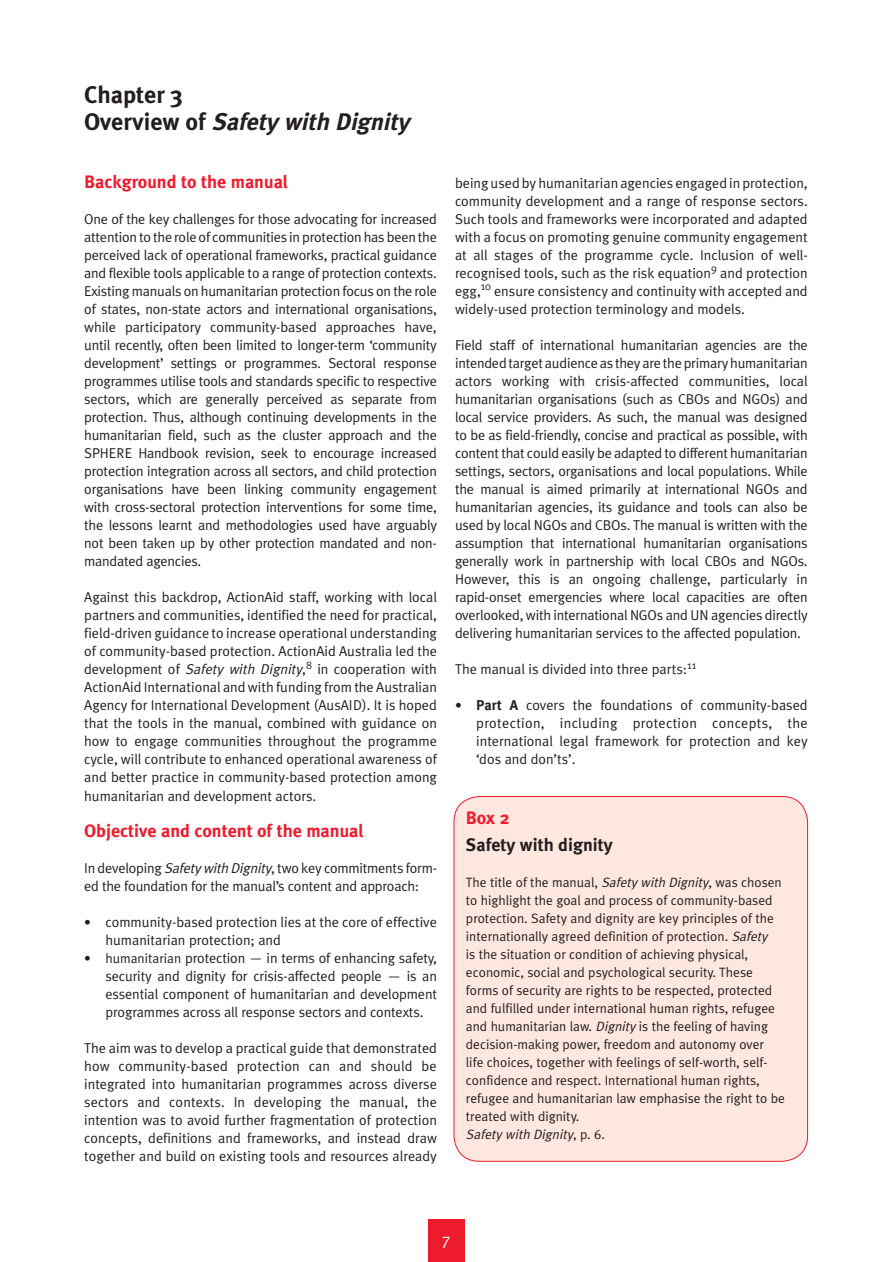
<style>
.page{position:relative;width:892px;height:1262px;background:#fff}
.page>*{position:absolute;margin:0;border:0;box-sizing:border-box;transform-origin:0 0}
.t1{font:700 24px/27px "Meta Plus";color:#231f20}
.t2{font:700 18px "Meta Plus";color:#ee1b2c}
.t3{font:700 18px "Meta Plus";color:#231f20}
.t4{font:14.25px/18px "Meta Plus Normal";color:#231f20;text-align:justify}
.t5{font:13.5px/18px "Meta Plus Normal";color:#231f20}
.s1{font-style:italic}
.s2{font-size:13.5px}
.s3{font-family:"Meta Plus";font-weight:700}
</style>
<div class="page">
<div style="left:428px;top:1218px;width:36px;height:43px;background:#ee1b2c"></div>
<div style="left:454px;top:796px;width:353px;height:364px;background:#fde7df;border-radius:26px"></div>
<h1 class="t1" style="left:84px;top:81px;width:326px">Chapter 3<br>O v e r v i e w o f <span class="s1">Safety with Dignity</span></h1>
<p class="t2" style="left:84px;top:171px;width:206px">Background to the manual</p>
<p class="t4" style="left:84px;top:210px;width:354px">One of the key challenges for those advocating for increased attention to the role of communities in protection has been the perceived lack of operational frameworks, practical guidance and flexible tools applicable to a range of protection contexts.<br>Existing manuals on humanitarian protection focus on the role of states, non-state actors and international organisations, while participatory community-based approaches have, until recently, often been limited to longer-term ‘community development’ settings or programmes. Sectoral response programmes utilise tools and standards specific to respective sectors, which are generally perceived as separate from protection. Thus, although continuing developments in the humanitarian field, such as the cluster approach and the SPHERE Handbook revision, seek to encourage increased protection integration across all sectors, and child protection organisations have been linking community engagement with cross-sectoral protection interventions for some time, the lessons learnt and methodologies used have arguably not been taken up by other protection mandated and non&shy;mandated agencies.</p>
<p class="t4" style="left:84px;top:588px;width:354px">Against this backdrop, ActionAid staff, working with local partners and communities, identified the need for practical, field-driven guidance to increase operational understanding of community-based protection. ActionAid Australia led the development of <span class="s1">Safety with Dignity</span>,<sup>8</sup> in cooperation with ActionAid International and with funding from the Australian Agency for International Development (AusAID). It is hoped that the tools in the manual, combined with guidance on how to engage communities throughout the programme cycle, will contribute to enhanced operational awareness of and better practice in community-based protection among humanitarian and development actors.</p>
<p class="t2" style="left:84px;top:819px;width:281px">Objective and content of the manual</p>
<p class="t4" style="left:84px;top:858px;width:354px">In developing <span class="s1">Safetywith Dignity</span>, two key commitments form&shy;ed the foundation for the manual’s content and approach:</p>
<p class="t4" style="left:105px;top:912px;width:333px;text-indent:-21px"><span class="s2">•</span> community-based protection lies at the core of effective humanitarian protection; and</p>
<p class="t4" style="left:105px;top:948px;width:333px;text-indent:-21px"><span class="s2">• humanitarian</span> protection — in terms of enhancing safety, security and dignity for crisis-affected people — is an essential component of humanitarian and development programmes across all response sectors and contexts.</p>
<p class="t4" style="left:84px;top:1038px;width:354px">The aim was to develop a practical guide that demonstrated how community-based protection can and should be integrated into humanitarian programmes across diverse sectors and contexts. In developing the manual, the intention was to avoid further fragmentation of protection concepts, definitions and frameworks, and instead draw together and build on existing tools and resources already</p>
<p class="t4" style="left:455px;top:174px;width:354px">being used by humanitarian agencies engaged in protection, community development and a range of response sectors.<br>Such tools and frameworks were incorporated and adapted with a focus on promoting genuine community engagement at all stages of the programme cycle. Inclusion of well&shy;recognised tools, such as the risk equation<sup>9</sup> and protection egg,<sup>10</sup> ensure consistency and continuity with accepted and widely-used protection terminology and models.</p>
<p class="t4" style="left:455px;top:336px;width:354px">Field staff of international humanitarian agencies are the intended target audience as they are the primary humanitarian actors working with crisis-affected communities, local humanitarian organisations (such as CBOs and NGOs) and local service providers. As such, the manual was designed to be as field-friendly, concise and practical as possible, with content that could easily be adapted to different humanitarian settings, sectors, organisations and local populations. While the manual is aimed primarily at international NGOs and humanitarian agencies, its guidance and tools can also be used by local NGOs and CBOs. The manual is written with the assumption that international humanitarian organisations generally work in partnership with local CBOs and NGOs.<br>However, this is an ongoing challenge, particularly in rapid-onset emergencies where local capacities are often overlooked, with international NGOs and UN agencies directly delivering humanitarian services to the affected population.</p>
<p class="t4" style="left:455px;top:660px;width:243px">The manual is divided into three parts:<sup>11</sup></p>
<p class="t4" style="left:476px;top:696px;width:333px;text-indent:-21px"><span class="s2">•</span> <span class="s3">Part A</span> covers the foundations of community-based protection, including protection concepts, the international legal framework for protection and key ‘dos and don’ts’.</p>
<p class="t2" style="left:466px;top:807px;width:45px">Box 2</p>
<p class="t3" style="left:466px;top:834px;width:148px">Safety with dignity</p>
<p class="t5" style="left:466px;top:873px;width:320px">The title of the manual, <span class="s1">Safety with Dignity</span>, was chosen to highlight the goal and process of community-based protection. Safety and dignity are key principles of the internationally agreed definition of protection. <span class="s1">Safety<br></span>is the situation or condition of achieving physical, economic, social and psychological security. These forms of security are rights to be respected, protected and fulfilled under international human rights, refugee and humanitarian law. <span class="s1">Dignity</span> is the feeling of having decision-making power, freedom and autonomy over life choices, together with feelings of self-worth, self&shy;confidence and respect. International human rights, refugee and humanitarian law emphasise the right to be treated with dignity.<br><span class="s1">Safety with Dignity</span>, p . 6 .</p>
</div>
